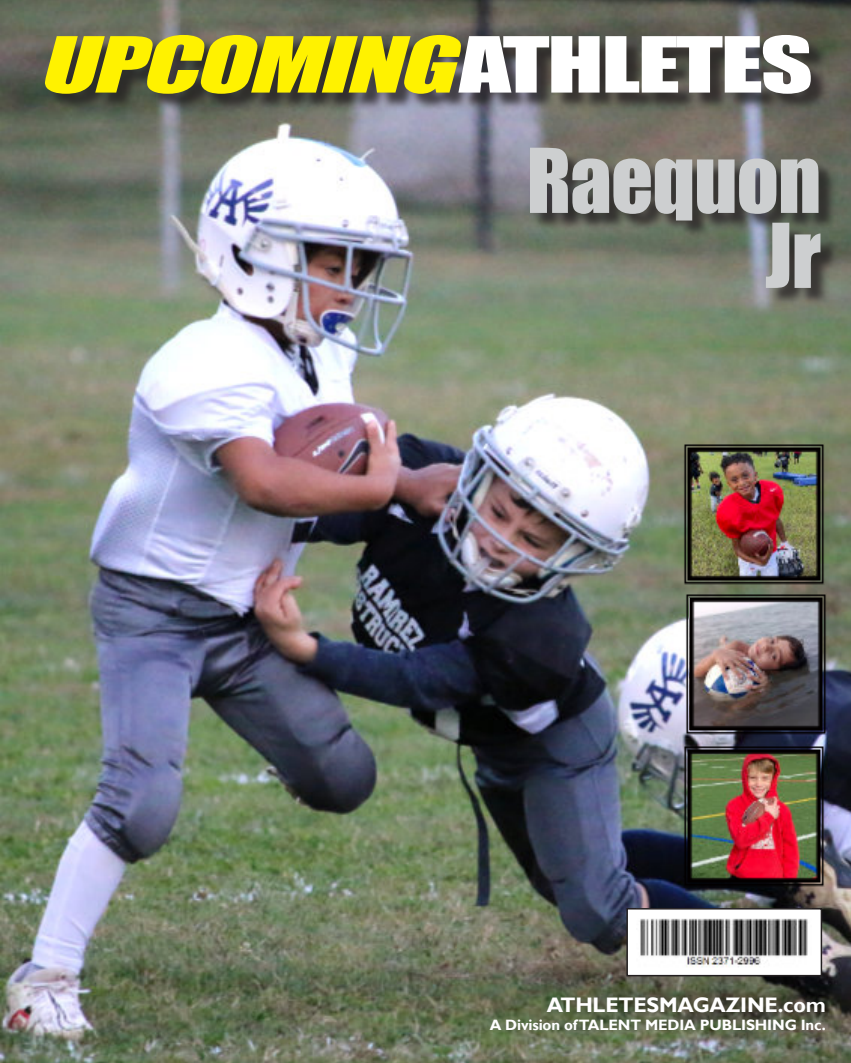
<style>
.page{position:relative;width:851px;height:1063px;background:#fff}
.page>*{position:absolute;margin:0;border:0;box-sizing:border-box;transform-origin:0 0}
.t1{font:82.5px/75px "Impact";letter-spacing:-.01em;color:#cdcfd0;text-align:right}
.t2{font:italic 71.4px "Impact";color:#fff200;scale:1.43 1}
.t3{font:700 21px "Gill Sans";letter-spacing:-.01em;color:#fff}
.t4{font:700 15px "Gill Sans";letter-spacing:-.01em;color:#fff}
.s1{font-style:normal;color:#fff}
</style>
<div class="page">
<img style="left:0;top:0;width:850px;height:1063px">
<div style="left:627px;top:909px;width:194px;height:67px;background:#fff"></div>
<img style="left:640px;top:918px;width:168px;height:49px">
<div style="left:626px;top:908px;width:196px;height:68px;border:2px solid #231f20"></div>
<img style="left:46px;top:36px;width:783px;height:77px">
<img style="left:683px;top:444px;width:141px;height:141px">
<img style="left:683px;top:746px;width:141px;height:141px">
<img style="left:685px;top:594px;width:141px;height:141px">
<img style="left:531px;top:151px;width:308px;height:156px">
<h2 class="t2" style="left:38px;top:36px;width:543px">UPCOMING<span class="s1">ATHLETES</span></h2>
<h1 class="t1" style="left:526px;top:147px;width:296px">Raequon<br>Jr</h1>
<h3 class="t3" style="left:546px;top:997px;width:280px">ATHLETESMAGAZINE.com</h3>
<p class="t4" style="left:489px;top:1019px;width:338px">A Division ofTALENT MEDIA PUBLISHING Inc.</p>
</div>
